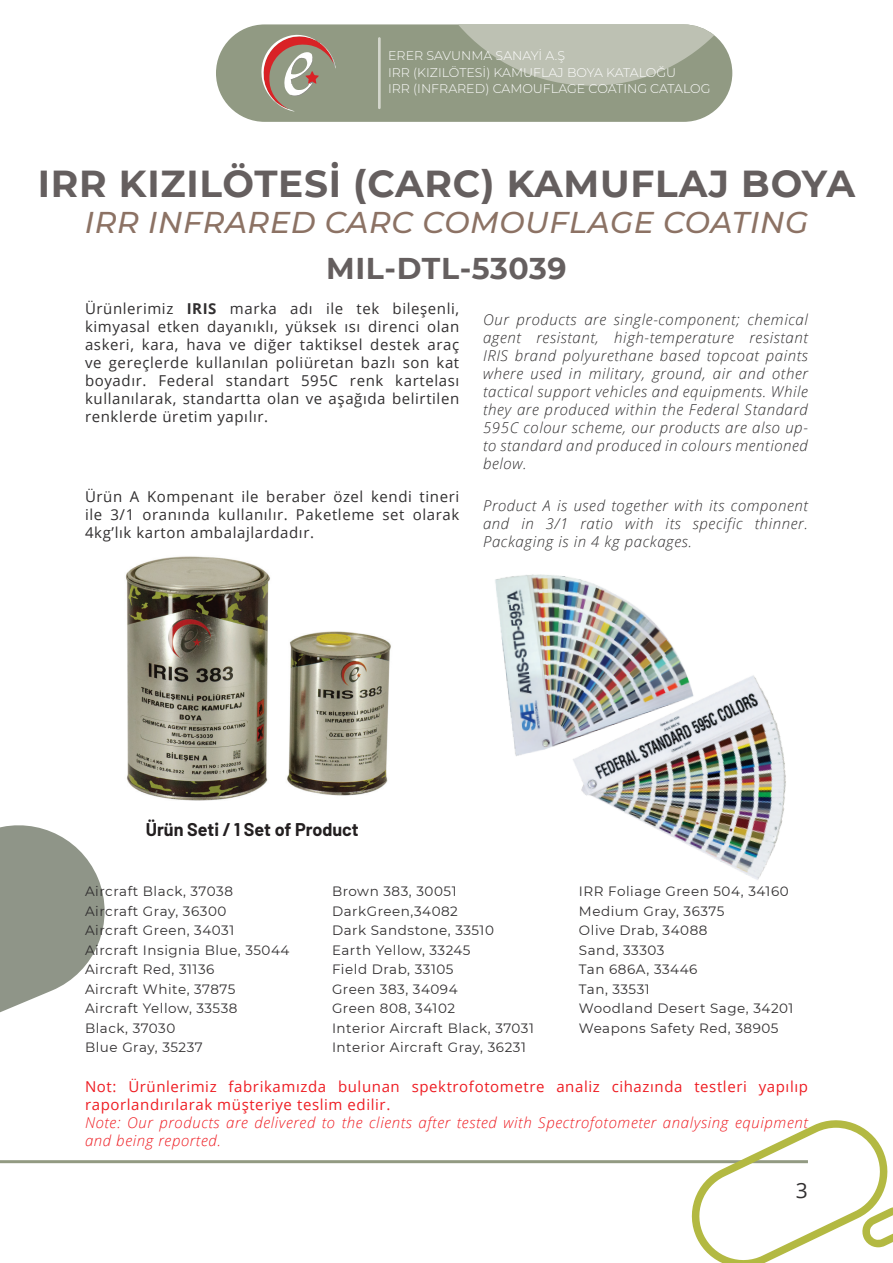
<style>
.page{position:relative;width:893px;height:1263px;background:#fff}
.page>*{position:absolute;margin:0;border:0;box-sizing:border-box;transform-origin:0 0}
.t1{font:700 37.5px "Montserrat";letter-spacing:.02em;color:#655f5f}
.t2{font:italic 500 30px "Montserrat";letter-spacing:.02em;color:#8c7264}
.t3{font:700 30px "Montserrat";letter-spacing:.02em;color:#655f5f}
.t4{font:21px "Open Sans";color:#312f30}
.t5{font:700 18px "Barlow";color:#231f20}
.t6{font:italic 300 15px/18px "Open Sans";letter-spacing:.04em;color:#312f30;text-align:justify}
.t7{font:15px/18px "Open Sans";letter-spacing:.04em;color:#312f30;text-align:justify}
.t8{font:15px/18px "Open Sans";letter-spacing:.04em;color:#ee1d23}
.t9{font:italic 300 15px/18px "Open Sans";letter-spacing:.04em;color:#ee1d23}
.t10{font:13.5px/19.5px "Montserrat";letter-spacing:.04em;color:#312f30}
.t11{font:300 12.6px/16.8px "Montserrat";color:#fff}
.s1{font-weight:700}
</style>
<div class="page">
<hr style="left:0;top:1160px;width:808px;height:3px;background:#929a82">
<svg style="left:690px;top:1120px;width:203px;height:143px"></svg>
<svg style="left:216px;top:24px;width:516px;height:98px;background:#98a18b"></svg>
<svg style="left:458px;top:24px;width:256px;height:62px;background:#b0b6a5"></svg>
<hr style="left:378px;top:37px;width:3px;height:72px;background:#d3d6cc">
<svg style="left:261px;top:35px;width:75px;height:76px;background:#a79383"></svg>
<img style="left:125px;top:556px;width:266px;height:245px">
<svg style="left:0;top:825px;width:105px;height:188px"></svg>
<img style="left:579px;top:675px;width:207px;height:205px">
<img style="left:495px;top:574px;width:230px;height:199px">
<p class="t11" style="left:388px;top:46px;width:324px">ERER SAVUNMA SANAYİ A.Ş<br>IRR (KIZILÖTESİ) KAMUFLAJ BOYA KATALOĞU<br>IRR (INFRARED) CAMOUFLAGE COATING CATALOG</p>
<h1 class="t1" style="left:38px;top:156px;width:819px">IRR KIZILÖTESİ (CARC) KAMUFLAJ BOYA</h1>
<h2 class="t2" style="left:85px;top:201px;width:725px">IRR INFRARED CARC COMOUFLAGE COATING</h2>
<h2 class="t3" style="left:326px;top:247px;width:242px">MIL-DTL-53039</h2>
<p class="t6" style="left:483px;top:310px;width:326px">Our products are single-component; chemical agent resistant, high-temperature resistant IRIS brand polyurethane based topcoat paints where used in military, ground, air and other tactical support vehicles and equipments. While they are produced within the Federal Standard 595C colour scheme, our products are also up&shy;to standard and produced in colours mentioned below.</p>
<p class="t7" style="left:85px;top:300px;width:376px">Ürünlerimiz <span class="s1">IRIS</span> marka adı ile tek bileşenli, kimyasal etken dayanıklı, yüksek ısı direnci olan askeri, kara, hava ve diğer taktiksel destek araç ve gereçlerde kullanılan poliüretan bazlı son kat boyadır. Federal standart 595C renk kartelası kullanılarak, standartta olan ve aşağıda belirtilen renklerde üretim yapılır.</p>
<p class="t7" style="left:85px;top:487px;width:376px">Ürün A Kompenant ile beraber özel kendi tineri ile 3/1 oranında kullanılır. Paketleme set olarak 4kg’lık karton ambalajlardadır.</p>
<p class="t6" style="left:483px;top:496px;width:326px">Product A is used together with its component and in 3/1 ratio with its specific thinner.<br>Packaging is in 4 kg packages.</p>
<h3 class="t5" style="left:146px;top:818px;width:215px">Ürün Seti / 1 Set of Product</h3>
<p class="t10" style="left:85px;top:881px;width:206px">Aircraft Black, 37038<br>Aircraft Gray, 36300<br>Aircraft Green, 34031<br>Aircraft Insignia Blue, 35044<br>Aircraft Red, 31136<br>Aircraft White, 37875<br>Aircraft Yellow, 33538<br>Black, 37030<br>Blue Gray, 35237</p>
<p class="t10" style="left:332px;top:881px;width:203px">Brown 383, 30051<br>DarkGreen,34082<br>Dark Sandstone, 33510<br>Earth Yellow, 33245<br>Field Drab, 33105<br>Green 383, 34094<br>Green 808, 34102<br>Interior Aircraft Black, 37031<br>Interior Aircraft Gray, 36231</p>
<p class="t10" style="left:579px;top:881px;width:216px">IRR Foliage Green 504, 34160<br>Medium Gray, 36375<br>Olive Drab, 34088<br>Sand, 33303<br>Tan 686A, 33446<br>Tan, 33531<br>Woodland Desert Sage, 34201<br>Weapons Safety Red, 38905</p>
<p class="t8" style="left:85px;top:1077px;width:724px">Not: Ürünlerimiz fabrikamızda bulunan spektrofotometre analiz cihazında testleri yapılıp raporlandırılarak müşteriye teslim edilir.</p>
<p class="t9" style="left:85px;top:1113px;width:724px">Note: Our products are delivered to the clients after tested with Spectrofotometer analysing equipment and being reported.</p>
<h3 class="t4" style="left:796px;top:1176px;width:14px">3</h3>
</div>
